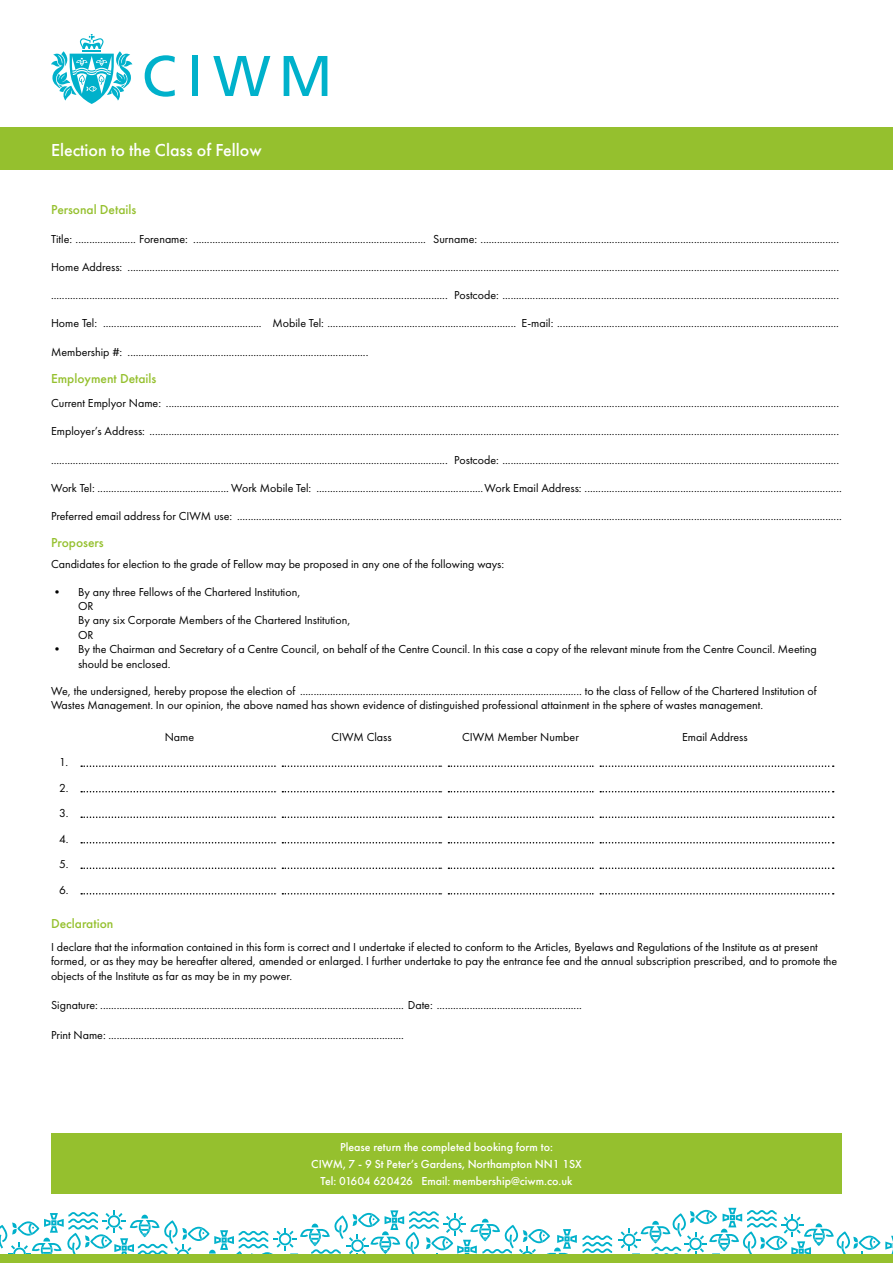
<style>
.page{position:relative;width:893px;height:1263px;background:#fff}
.page>*{position:absolute;margin:0;border:0;box-sizing:border-box;transform-origin:0 0}
.t1{font:500 18px "Futura PT";color:#fff}
.t2{font:500 13.5px "Futura PT";color:#95c02e}
.t3{font:12px/14.4px "Futura PT";color:#000}
.t4{font:500 12px/17px "Futura PT";color:#fff;text-align:center}
</style>
<div class="page">
<svg style="left:618px;top:1208px;width:275px;height:46px"></svg>
<svg style="left:0;top:1210px;width:612px;height:44px"></svg>
<svg style="left:145px;top:55px;width:30px;height:42px"></svg>
<div style="left:192px;top:56px;width:6px;height:40px;background:#00b1cb"></div>
<svg style="left:213px;top:56px;width:57px;height:40px"></svg>
<svg style="left:284px;top:56px;width:43px;height:40px"></svg>
<svg style="left:51px;top:34px;width:81px;height:70px"></svg>
<div style="left:0;top:128px;width:893px;height:42px;background:#95c02e"></div>
<div style="left:0;top:1254px;width:893px;height:9px;background:#95c02e"></div>
<svg style="left:81px;top:765px;width:195px;height:2px"></svg>
<svg style="left:282px;top:765px;width:160px;height:2px"></svg>
<svg style="left:448px;top:765px;width:145px;height:2px"></svg>
<svg style="left:600px;top:765px;width:234px;height:2px"></svg>
<svg style="left:81px;top:791px;width:195px;height:1px"></svg>
<svg style="left:282px;top:791px;width:160px;height:1px"></svg>
<svg style="left:448px;top:791px;width:145px;height:1px"></svg>
<svg style="left:600px;top:791px;width:234px;height:1px"></svg>
<svg style="left:81px;top:816px;width:195px;height:2px"></svg>
<svg style="left:282px;top:816px;width:160px;height:2px"></svg>
<svg style="left:448px;top:816px;width:145px;height:2px"></svg>
<svg style="left:600px;top:816px;width:234px;height:2px"></svg>
<svg style="left:81px;top:842px;width:195px;height:1px"></svg>
<svg style="left:282px;top:842px;width:160px;height:1px"></svg>
<svg style="left:448px;top:842px;width:145px;height:1px"></svg>
<svg style="left:600px;top:842px;width:234px;height:1px"></svg>
<svg style="left:81px;top:867px;width:195px;height:2px"></svg>
<svg style="left:282px;top:867px;width:160px;height:2px"></svg>
<svg style="left:448px;top:867px;width:145px;height:2px"></svg>
<svg style="left:600px;top:867px;width:234px;height:2px"></svg>
<svg style="left:81px;top:893px;width:195px;height:1px"></svg>
<svg style="left:282px;top:893px;width:160px;height:1px"></svg>
<svg style="left:448px;top:893px;width:145px;height:1px"></svg>
<svg style="left:600px;top:893px;width:234px;height:1px"></svg>
<div style="left:51px;top:1134px;width:791px;height:60px;background:#95c02e"></div>
<h1 class="t1" style="left:51px;top:139px;width:212px">Election to the Class of Fellow</h1>
<p class="t2" style="left:51px;top:202px;width:87px">Personal Details</p>
<p class="t3" style="left:51px;top:231px;width:789px">Title: ...................... Forename: ..................................................................................... Surname: ...................................................................................................................................</p>
<p class="t3" style="left:51px;top:260px;width:789px">Home Address: ....................................................................................................................................................................................................................................................................</p>
<p class="t3" style="left:51px;top:288px;width:789px">................................................................................................................................................. Postcode: ...........................................................................................................................</p>
<p class="t3" style="left:51px;top:316px;width:789px">Home Tel: .......................................................... Mobile Tel: ..................................................................... E-mail: .......................................................................................................</p>
<p class="t3" style="left:51px;top:344px;width:319px">Membership #: ........................................................................................</p>
<p class="t2" style="left:51px;top:370px;width:107px">Employment Details</p>
<p class="t3" style="left:51px;top:396px;width:789px">Current Emplyor Name: ......................................................................................................................................................................................................................................................</p>
<p class="t3" style="left:51px;top:424px;width:789px">Employer’s Address: ............................................................................................................................................................................................................................................................</p>
<p class="t3" style="left:51px;top:452px;width:789px">................................................................................................................................................. Postcode: ...........................................................................................................................</p>
<p class="t3" style="left:51px;top:480px;width:792px">Work Tel: ................................................ Work Mobile Tel: .............................................................Work Email Address: ..............................................................................................</p>
<p class="t3" style="left:51px;top:509px;width:792px">Preferred email address for CIWM use: .............................................................................................................................................................................................................................</p>
<p class="t2" style="left:51px;top:535px;width:54px">Proposers</p>
<p class="t3" style="left:51px;top:557px;width:455px">Candidates for election to the grade of Fellow may be proposed in any one of the following ways:</p>
<p class="t3" style="left:78px;top:584px;width:274px;text-indent:-27px">• By any three Fellows of the Chartered Institution,<br>OR<br>By any six Corporate Members of the Chartered Institution,<br>OR</p>
<p class="t3" style="left:78px;top:642px;width:740px;text-indent:-27px">• By the Chairman and Secretary of a Centre Council, on behalf of the Centre Council. In this case a copy of the relevant minute from the Centre Council. Meeting should be enclosed.</p>
<p class="t3" style="left:51px;top:683px;width:767px">We, the undersigned, hereby propose the election of ....................................................................................................... to the class of Fellow of the Chartered Institution of<br>Wastes Management. In our opinion, the above named has shown evidence of distinguished professional attainment in the sphere of wastes management.</p>
<p class="t3" style="left:165px;top:729px;width:31px">Name</p>
<p class="t3" style="left:331px;top:729px;width:62px">CIWM Class</p>
<p class="t3" style="left:462px;top:729px;width:118px">CIWM Member Number</p>
<p class="t3" style="left:682px;top:729px;width:67px">Email Address</p>
<p class="t3" style="left:59px;top:749px;width:11px;line-height:25.5px;text-align:justify">1.<br>2.<br>3.<br>4.<br>5.<br>6.</p>
<p class="t2" style="left:51px;top:915px;width:64px">Declaration</p>
<p class="t3" style="left:51px;top:940px;width:788px">I declare that the information contained in this form is correct and I undertake if elected to conform to the Articles, Byelaws and Regulations of the Institute as at present formed, or as they may be hereafter altered, amended or enlarged. I further undertake to pay the entrance fee and the annual subscription prescribed, and to promote the objects of the Institute as far as may be in my power.</p>
<p class="t3" style="left:51px;top:998px;width:532px">Signature: ............................................................................................................... Date: .....................................................</p>
<p class="t3" style="left:51px;top:1027px;width:354px">Print Name: ............................................................................................................</p>
<p class="t4" style="left:311px;top:1139px;width:272px">Please return the completed booking form to:<br>CIWM, 7 - 9 St Peter’s Gardens, Northampton NN1 1SX<br>Tel: 01604 620426 Email: membership@ciwm.co.uk</p>
</div>
